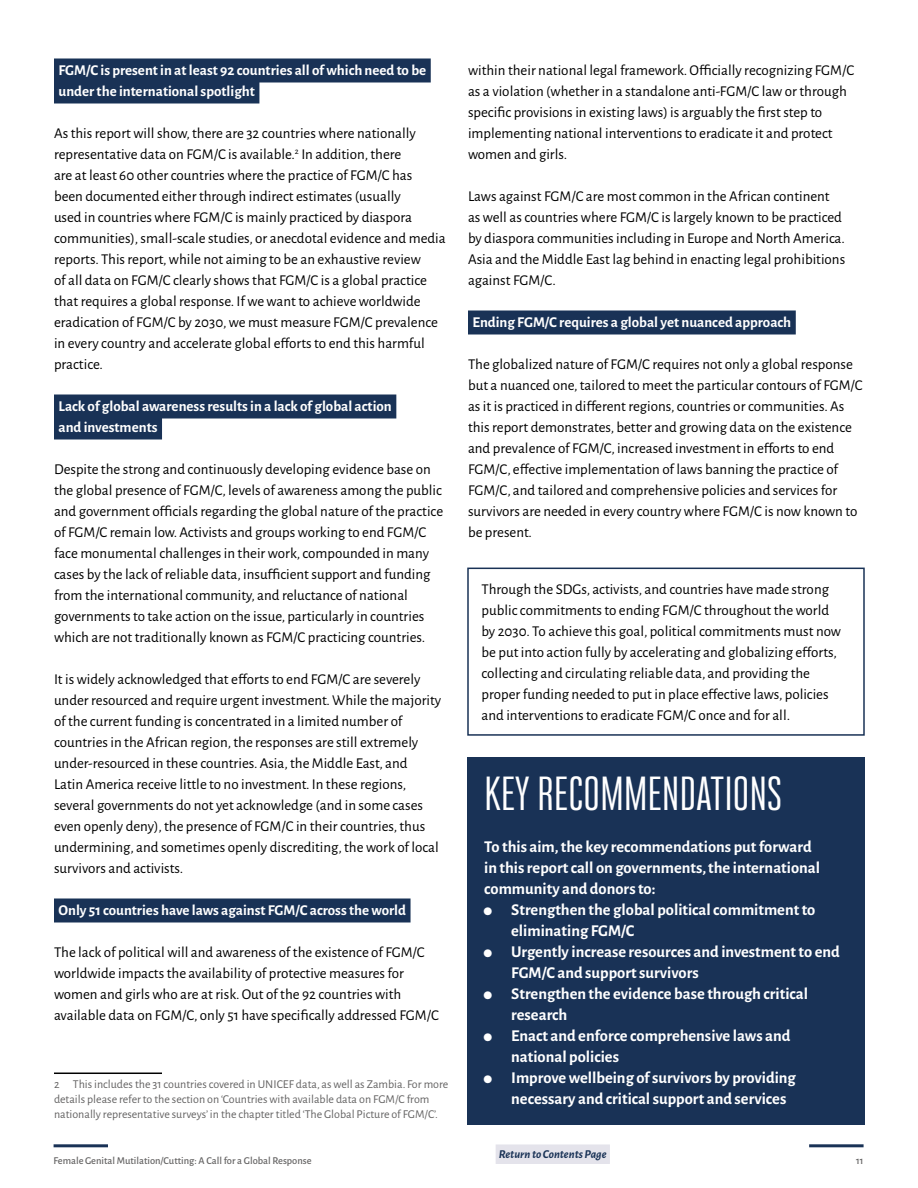
<style>
.page{position:relative;width:918px;height:1188px;background:#fff}
.page>*{position:absolute;margin:0;border:0;box-sizing:border-box;transform-origin:0 0}
.t1{font:42px "Bw Stretch";letter-spacing:.01em;color:#fff}
.t2{font:700 16.5px/21px "Alegreya Sans";color:#fff}
.t3{font:15px/21px "Alegreya Sans";color:#000}
.t4{font:700 15px/21px "Alegreya Sans";color:#fff}
.FOOTNOTE{font:12px/15px "Alegreya Sans";color:#646363}
.t5{font:italic 700 12px "Alegreya Sans";color:#193256}
.t6{font:500 10.5px "Alegreya Sans";color:#646363}
</style>
<div class="page">
<hr style="left:54px;top:1144px;width:54px;height:3px;background:#193256">
<hr style="left:809px;top:1144px;width:55px;height:3px;background:#193256">
<div style="left:54px;top:58px;width:377px;height:24px;background:#193256"></div>
<div style="left:54px;top:80px;width:205px;height:24px;background:#193256"></div>
<div style="left:54px;top:394px;width:342px;height:24px;background:#193256"></div>
<div style="left:54px;top:416px;width:108px;height:24px;background:#193256"></div>
<div style="left:54px;top:898px;width:357px;height:24px;background:#193256"></div>
<hr style="left:54px;top:1073px;width:108px;height:1px;background:#000">
<div style="left:468px;top:310px;width:328px;height:24px;background:#193256"></div>
<div style="left:467px;top:568px;width:398px;height:168px;border:2px solid #193256"></div>
<div style="left:467px;top:757px;width:398px;height:368px;background:#193256"></div>
<div style="left:496px;top:1144px;width:114px;height:20px;background:#e4e3eb"></div>
<p class="t4" style="left:59px;top:59px;width:369px">FGM/C is present in at least 92 countries all of which need to be under the international spotlight</p>
<p class="t3" style="left:54px;top:122px;width:393px">As this report will show, there are 32 countries where nationally representative data on FGM/C is available.<sup>2</sup> In addition, there<br>are at least 60 other countries where the practice of FGM/C has<br>been documented either through indirect estimates (usually<br>used in countries where FGM/C is mainly practiced by diaspora communities), small-scale studies, or anecdotal evidence and media reports. This report, while not aiming to be an exhaustive review<br>of all data on FGM/C clearly shows that FGM/C is a global practice that requires a global response. If we want to achieve worldwide eradication of FGM/C by 2030, we must measure FGM/C prevalence in every country and accelerate global efforts to end this harmful practice.</p>
<p class="t4" style="left:59px;top:395px;width:335px">Lack of global awareness results in a lack of global action and investments</p>
<p class="t3" style="left:54px;top:458px;width:391px">Despite the strong and continuously developing evidence base on the global presence of FGM/C, levels of awareness among the public and government officials regarding the global nature of the practice of FGM/C remain low. Activists and groups working to end FGM/C face monumental challenges in their work, compounded in many cases by the lack of reliable data, insufficient support and funding from the international community, and reluctance of national governments to take action on the issue, particularly in countries which are not traditionally known as FGM/C practicing countries.</p>
<p class="t3" style="left:54px;top:668px;width:389px">It is widely acknowledged that efforts to end FGM/C are severely under resourced and require urgent investment. While the majority of the current funding is concentrated in a limited number of countries in the African region, the responses are still extremely under-resourced in these countries. Asia, the Middle East, and<br>Latin America receive little to no investment. In these regions, several governments do not yet acknowledge (and in some cases even openly deny), the presence of FGM/C in their countries, thus undermining, and sometimes openly discrediting, the work of local survivors and activists.</p>
<p class="t4" style="left:59px;top:899px;width:349px">Only 51 countries have laws against FGM/C across the world</p>
<p class="t3" style="left:54px;top:941px;width:386px">The lack of political will and awareness of the existence of FGM/C worldwide impacts the availability of protective measures for women and girls who are at risk. Out of the 92 countries with available data on FGM/C, only 51 have specifically addressed FGM/C</p>
<p class="FOOTNOTE" style="left:54px;top:1076px;width:396px">2 This includes the 31 countries covered in UNICEF data, as well as Zambia. For more details please refer to the section on ‘Countries with available data on FGM/C from nationally representative surveys’ in the chapter titled ‘The Global Picture of FGM/C’.</p>
<p class="t3" style="left:468px;top:59px;width:388px">within their national legal framework. Officially recognizing FGM/C as a violation (whether in a standalone anti-FGM/C law or through specific provisions in existing laws) is arguably the first step to implementing national interventions to eradicate it and protect women and girls.</p>
<p class="t3" style="left:468px;top:185px;width:379px">Laws against FGM/C are most common in the African continent as well as countries where FGM/C is largely known to be practiced by diaspora communities including in Europe and North America.<br>Asia and the Middle East lag behind in enacting legal prohibitions against FGM/C.</p>
<p class="t4" style="left:473px;top:311px;width:320px">Ending FGM/C requires a global yet nuanced approach</p>
<p class="t3" style="left:468px;top:353px;width:396px">The globalized nature of FGM/C requires not only a global response but a nuanced one, tailored to meet the particular contours of FGM/C as it is practiced in different regions, countries or communities. As this report demonstrates, better and growing data on the existence and prevalence of FGM/C, increased investment in efforts to end FGM/C, effective implementation of laws banning the practice of FGM/C, and tailored and comprehensive policies and services for survivors are needed in every country where FGM/C is now known to be present.</p>
<p class="t3" style="left:482px;top:578px;width:361px">Through the SDGs, activists, and countries have made strong public commitments to ending FGM/C throughout the world by 2030. To achieve this goal, political commitments must now be put into action fully by accelerating and globalizing efforts, collecting and circulating reliable data, and providing the proper funding needed to put in place effective laws, policies and interventions to eradicate FGM/C once and for all.</p>
<p class="t1" style="left:484px;top:767px;width:299px">KEY RECOMMENDATIONS</p>
<p class="t2" style="left:484px;top:835px;width:337px">To this aim, the key recommendations put forward in this report call on governments, the international community and donors to:</p>
<p class="t2" style="left:511px;top:898px;width:306px">Strengthen the global political commitment to eliminating FGM/C</p>
<p class="t2" style="left:511px;top:940px;width:330px">Urgently increase resources and investment to end<br>FGM/C and support survivors</p>
<p class="t2" style="left:511px;top:982px;width:298px">Strengthen the evidence base through critical research</p>
<p class="t2" style="left:511px;top:1024px;width:281px">Enact and enforce comprehensive laws and national policies</p>
<p class="t2" style="left:511px;top:1066px;width:286px">Improve wellbeing of survivors by providing necessary and critical support and services</p>
<p class="t5" style="left:499px;top:1145px;width:109px">Return to Contents Page</p>
<p class="t6" style="left:54px;top:1153px;width:260px">Female Genital Mutilation/Cutting: A Call for a Global Response</p>
<p class="t6" style="left:856px;top:1153px;width:9px">11</p>
</div>
